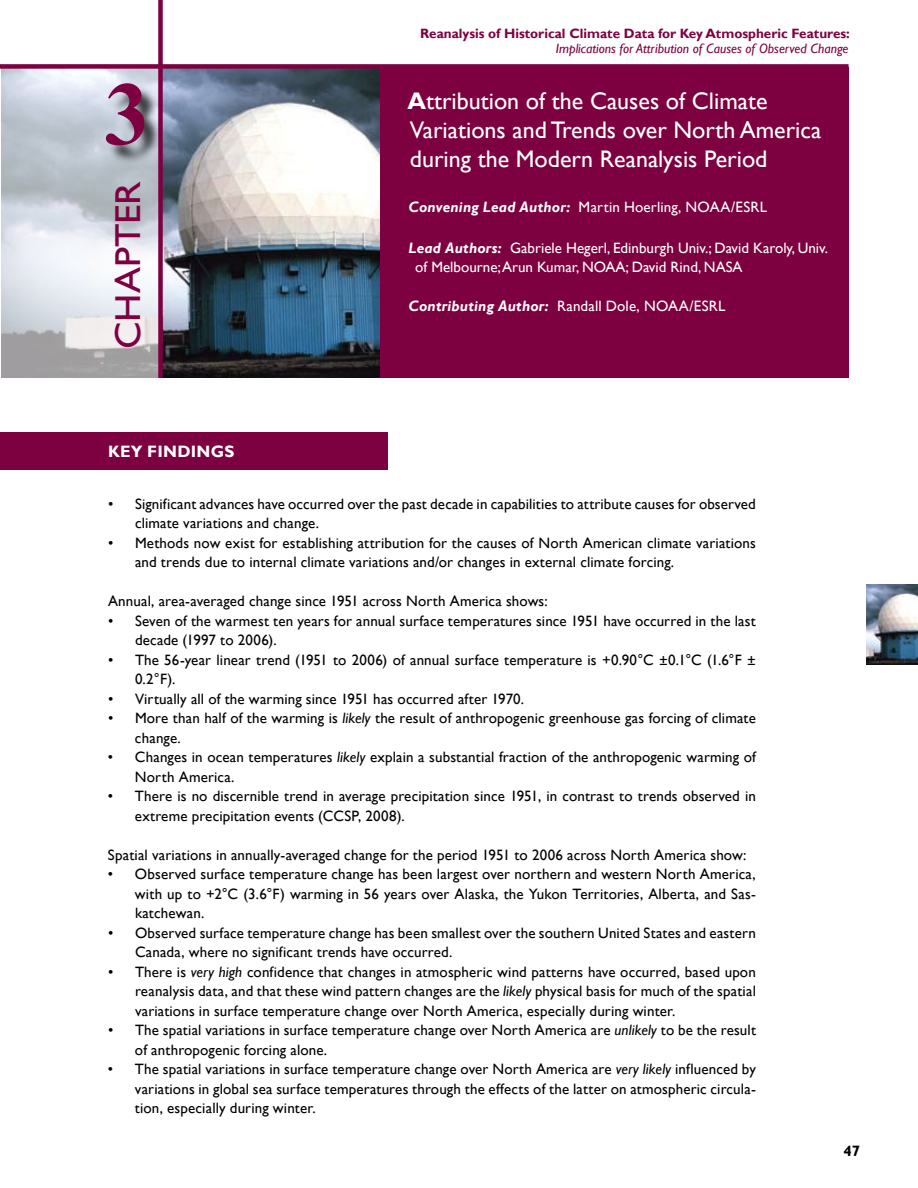
<style>
.page{position:relative;width:918px;height:1188px;background:#fff}
.page>*{position:absolute;margin:0;border:0;box-sizing:border-box;transform-origin:0 0}
.t1{font:700 90px "Times New Roman";color:#7d0040}
.t2{font:36px "Gill Sans";color:#7d0040;scale:1.08 1}
.t3{font:24px/28.8px "Gill Sans";color:#fff}
.t4{font:700 16.5px "Gill Sans";letter-spacing:.015em;color:#fff}
.t5{font:15px/19.5px "Gill Sans";letter-spacing:.01em;color:#000}
.t6{font:15px/19.5px "Gill Sans";color:#fff}
.t7{font:700 15px "Gill Sans";color:#000}
.t8{font:700 13.5px "Gill Sans";color:#7d0040}
.t9{font:italic 13.5px "Gill Sans";color:#7d0040}
.s1{font-weight:700}
.s2{font-weight:700;font-style:italic}
.s3{font-style:italic}
</style>
<div class="page">
<img style="left:163px;top:69px;width:217px;height:309px">
<div style="left:380px;top:67px;width:469px;height:311px;background:#7d0040"></div>
<svg style="left:1px;top:69px;width:157px;height:309px"></svg>
<div style="left:158px;top:0;width:5px;height:378px;background:#7d0040"></div>
<div style="left:0;top:64px;width:849px;height:5px;background:#7d0040"></div>
<div style="left:108px;top:85px;width:298px;height:160px;background:#000;opacity:.75"></div>
<div style="left:0;top:432px;width:387px;height:38px;background:#7d0040"></div>
<img style="left:866px;top:585px;width:52px;height:79px">
<h1 class="t1" style="left:104px;top:52px;width:46px">3</h1>
<h2 class="t2" style="left:107px;top:349px;width:157px;rotate:-90deg">CHAPTER</h2>
<p class="t4" style="left:108px;top:441px;width:128px">KEY FINDINGS</p>
<p class="t8" style="left:420px;top:26px;width:431px">Reanalysis of Historical Climate Data for Key Atmospheric Features:</p>
<p class="t9" style="left:556px;top:41px;width:294px">Implications for Attribution of Causes of Observed Change</p>
<h3 class="t3" style="left:407px;top:87px;width:415px"><span class="s1">A</span>ttribution of the Causes of Climate<br>Variations and Trends over North America during the Modern Reanalysis Period</h3>
<p class="t6" style="left:408px;top:198px;width:360px"><span class="s2">Convening Lead Author:</span> Martin Hoerling, NOAA/ESRL</p>
<p class="t6" style="left:415px;top:238px;width:414px;text-indent:-7px"><span class="s2">Lead Authors:</span> Gabriele Hegerl, Edinburgh Univ.; David Karoly, Univ. of Melbourne; Arun Kumar, NOAA; David Rind, NASA</p>
<p class="t6" style="left:408px;top:296px;width:319px"><span class="s2">Contributing Author:</span> Randall Dole, NOAA/ESRL</p>
<p class="t5" style="left:135px;top:494px;width:622px;text-indent:-27px">• Significant advances have occurred over the past decade in capabilities to attribute causes for observed climate variations and change.</p>
<p class="t5" style="left:135px;top:533px;width:622px;text-indent:-27px">• Methods now exist for establishing attribution for the causes of North American climate variations and trends due to internal climate variations and/or changes in external climate forcing.</p>
<p class="t5" style="left:108px;top:592px;width:441px">Annual, area-averaged change since 1951 across North America shows:</p>
<p class="t5" style="left:135px;top:611px;width:622px;text-indent:-27px">• Seven of the warmest ten years for annual surface temperatures since 1951 have occurred in the last decade (1997 to 2006).</p>
<p class="t5" style="left:135px;top:650px;width:622px;text-indent:-27px">• The 56-year linear trend (1951 to 2006) of annual surface temperature is +0.90°C ±0.1°C (1.6°F ±<br>0.2°F).</p>
<p class="t5" style="left:108px;top:689px;width:418px">• Virtually all of the warming since 1951 has occurred after 1970.</p>
<p class="t5" style="left:135px;top:709px;width:623px;text-indent:-27px">• More than half of the warming is <span class="s3">likely</span> the result of anthropogenic greenhouse gas forcing of climate change.</p>
<p class="t5" style="left:135px;top:748px;width:623px;text-indent:-27px">• Changes in ocean temperatures <span class="s3">likely</span> explain a substantial fraction of the anthropogenic warming of<br>North America.</p>
<p class="t5" style="left:135px;top:787px;width:622px;text-indent:-27px">• There is no discernible trend in average precipitation since 1951, in contrast to trends observed in extreme precipitation events (CCSP, 2008).</p>
<p class="t5" style="left:108px;top:845px;width:640px">Spatial variations in annually-averaged change for the period 1951 to 2006 across North America show:</p>
<p class="t5" style="left:135px;top:865px;width:623px;text-align:justify;text-indent:-27px">• Observed surface temperature change has been largest over northern and western North America, with up to +2°C (3.6°F) warming in 56 years over Alaska, the Yukon Territories, Alberta, and Sas&shy;katchewan.</p>
<p class="t5" style="left:135px;top:923px;width:622px;text-indent:-27px">• Observed surface temperature change has been smallest over the southern United States and eastern<br>Canada, where no significant trends have occurred.</p>
<p class="t5" style="left:135px;top:962px;width:622px;text-align:justify;text-indent:-27px">• There is <span class="s3">very high</span> confidence that changes in atmospheric wind patterns have occurred, based upon reanalysis data, and that these wind pattern changes are the <span class="s3">likely</span> physical basis for much of the spatial variations in surface temperature change over North America, especially during winter.</p>
<p class="t5" style="left:135px;top:1021px;width:623px;text-indent:-27px">• The spatial variations in surface temperature change over North America are <span class="s3">unlikely</span> to be the result of anthropogenic forcing alone.</p>
<p class="t5" style="left:135px;top:1060px;width:623px;text-align:justify;text-indent:-27px">• The spatial variations in surface temperature change over North America are <span class="s3">very likely</span> influenced by variations in global sea surface temperatures through the effects of the latter on atmospheric circula&shy;tion, especially during winter.</p>
<p class="t7" style="left:843px;top:1142px;width:18px">47</p>
</div>
